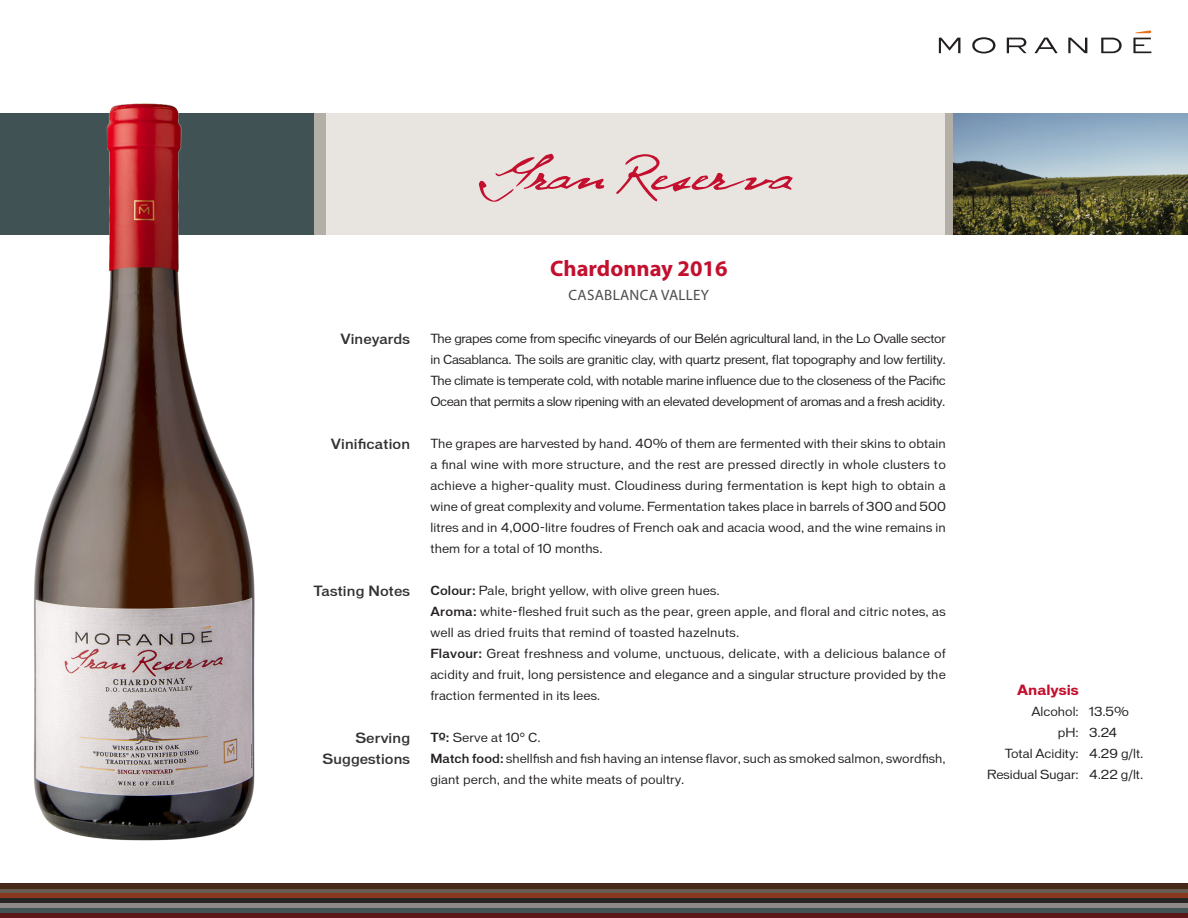
<style>
.page{position:relative;width:1188px;height:918px;background:#fff}
.page>*{position:absolute;margin:0;border:0;box-sizing:border-box;transform-origin:0 0}
._01_Titulo{font:700 22.5px "Myriad Pro";color:#c3102f}
._01_Titulo-2{font:15px "Myriad Pro";letter-spacing:.02em;color:#4b4c4d}
._02_Sub_Titulo{font:500 13.5px/21px "Vonnes";letter-spacing:.01em;color:#333335;text-align:right}
._02_Sub_Titulo-2{font:700 13.5px "Vonnes";color:#c3102f}
._03_Texto{font:12px/21px "Vonnes";letter-spacing:.01em;color:#231f20;text-align:justify}
.s1{font-weight:500}
</style>
<div class="page">
<div style="left:0;top:113px;width:327px;height:122px;background:#405254"></div>
<div style="left:314px;top:113px;width:13px;height:122px;background:#b3aea6"></div>
<div style="left:327px;top:113px;width:618px;height:122px;background:#e8e4e0"></div>
<div style="left:945px;top:113px;width:9px;height:122px;background:#b3aea6"></div>
<svg style="left:939px;top:38px;width:21px;height:15px"></svg>
<svg style="left:972px;top:37px;width:23px;height:17px"></svg>
<svg style="left:1007px;top:38px;width:20px;height:15px"></svg>
<svg style="left:1034px;top:38px;width:24px;height:15px"></svg>
<svg style="left:1068px;top:38px;width:19px;height:15px"></svg>
<svg style="left:1101px;top:38px;width:21px;height:15px"></svg>
<svg style="left:1133px;top:30px;width:18px;height:23px"></svg>
<img style="left:953px;top:113px;width:235px;height:122px">
<div style="left:0;top:884px;width:1188px;height:34px;background:#47291a"></div>
<div style="left:0;top:889px;width:1188px;height:5px;background:#665c52"></div>
<hr style="left:0;top:894px;width:1188px;height:4px;background:#87381f">
<div style="left:0;top:898px;width:1188px;height:5px;background:#262424"></div>
<div style="left:0;top:903px;width:1188px;height:5px;background:#8f8a87"></div>
<div style="left:0;top:908px;width:1188px;height:5px;background:#405254"></div>
<div style="left:0;top:913px;width:1188px;height:5px;background:#59171a"></div>
<svg style="left:479px;top:154px;width:314px;height:48px"></svg>
<img style="left:34px;top:103px;width:221px;height:738px">
<p class="_02_Sub_Titulo" style="left:341px;top:329px;width:71px">Vineyards</p>
<p class="_02_Sub_Titulo" style="left:331px;top:434px;width:81px">Vinification</p>
<p class="_02_Sub_Titulo" style="left:313px;top:581px;width:98px">Tasting Notes</p>
<p class="_02_Sub_Titulo" style="left:323px;top:728px;width:89px">Serving<br>Suggestions</p>
<p class="_01_Titulo" style="left:550px;top:256px;width:179px">Chardonnay 2016</p>
<p class="_01_Titulo-2" style="left:569px;top:287px;width:142px">CASABLANCA VALLEY</p>
<p class="_03_Texto" style="left:430px;top:328px;width:517px">The grapes come from specific vineyards of our Belén agricultural land, in the Lo Ovalle sector in Casablanca. The soils are granitic clay, with quartz present, flat topography and low fertility.<br>The climate is temperate cold, with notable marine influence due to the closeness of the Pacific Ocean that permits a slow ripening with an elevated development of aromas and a fresh acidity.</p>
<p class="_03_Texto" style="left:430px;top:433px;width:517px">The grapes are harvested by hand. 40% of them are fermented with their skins to obtain a final wine with more structure, and the rest are pressed directly in whole clusters to achieve a higher-quality must. Cloudiness during fermentation is kept high to obtain a wine of great complexity and volume. Fermentation takes place in barrels of 300 and 500 litres and in 4,000-litre foudres of French oak and acacia wood, and the wine remains in them for a total of 10 months.</p>
<p class="_03_Texto" style="left:430px;top:580px;width:291px"><span class="s1">Colour:</span> Pale, bright yellow, with olive green hues.</p>
<p class="_03_Texto" style="left:430px;top:601px;width:517px"><span class="s1">Aroma:</span> white-fleshed fruit such as the pear, green apple, and floral and citric notes, as well as dried fruits that remind of toasted hazelnuts.</p>
<p class="_03_Texto" style="left:430px;top:643px;width:517px"><span class="s1">Flavour:</span> Great freshness and volume, unctuous, delicate, with a delicious balance of acidity and fruit, long persistence and elegance and a singular structure provided by the fraction fermented in its lees.</p>
<p class="_03_Texto" style="left:430px;top:727px;width:112px"><span class="s1">Tº:</span> Serve at 10° C.</p>
<p class="_03_Texto" style="left:430px;top:748px;width:517px"><span class="s1">Match food:</span> shellfish and fish having an intense flavor, such as smoked salmon, swordfish, giant perch, and the white meats of poultry.</p>
<p class="_02_Sub_Titulo-2" style="left:1017px;top:682px;width:63px">Analysis</p>
<p class="_03_Texto" style="left:1031px;top:701px;width:49px">Alcohol:</p>
<p class="_03_Texto" style="left:1058px;top:722px;width:22px">pH:</p>
<p class="_03_Texto" style="left:1005px;top:743px;width:76px">Total Acidity:</p>
<p class="_03_Texto" style="left:987px;top:764px;width:93px">Residual Sugar:</p>
<p class="_03_Texto" style="left:1089px;top:701px;width:41px">13.5%</p>
<p class="_03_Texto" style="left:1089px;top:722px;width:29px">3.24</p>
<p class="_03_Texto" style="left:1089px;top:743px;width:56px">4.29 g/lt.</p>
<p class="_03_Texto" style="left:1089px;top:764px;width:56px">4.22 g/lt.</p>
</div>
